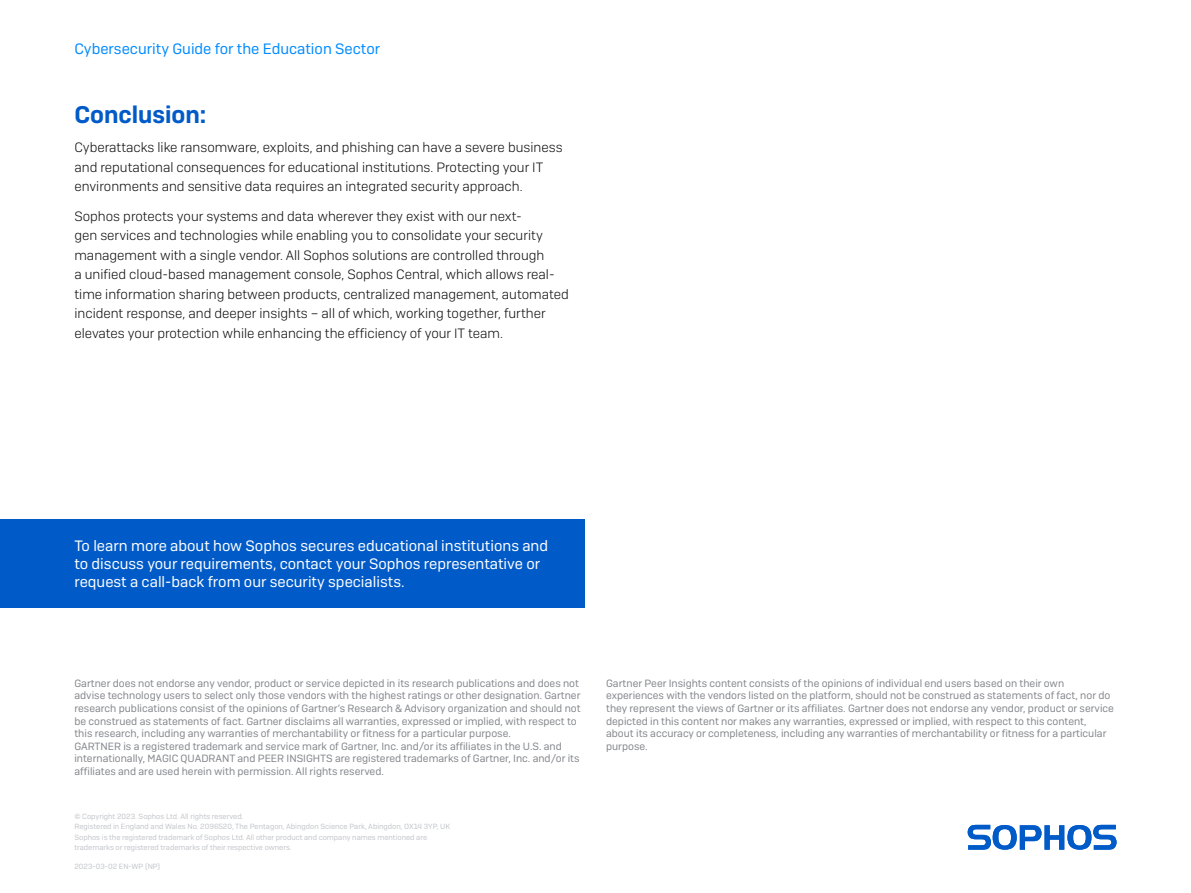
<style>
.page{position:relative;width:1191px;height:893px;background:#fff}
.page>*{position:absolute;margin:0;border:0;box-sizing:border-box;transform-origin:0 0}
.t1{font:600 24px "Sophos Sans";color:#005bc8}
.t2{font:15px/18px "Sophos Sans";color:#fff}
.t3{font:15px "Sophos Sans";color:#008bff}
.t4{font:300 13.5px/19.5px "Sophos Sans";color:#0d0d0e}
.t5{font:10.5px/12.6px "Sophos Sans";color:#83868b}
.t6{font:7.5px/10.5px "Sophos Sans";color:#c2c5ca}
</style>
<div class="page">
<svg style="left:967px;top:825px;width:149px;height:25px"></svg>
<div style="left:0;top:519px;width:585px;height:89px;background:#005bc8"></div>
<h2 class="t3" style="left:74px;top:40px;width:307px">Cybersecurity Guide for the Education Sector</h2>
<h1 class="t1" style="left:74px;top:100px;width:133px">Conclusion:</h1>
<p class="t4" style="left:74px;top:138px;width:490px">Cyberattacks like ransomware, exploits, and phishing can have a severe business and reputational consequences for educational institutions. Protecting your IT environments and sensitive data requires an integrated security approach.</p>
<p class="t4" style="left:74px;top:206px;width:496px">Sophos protects your systems and data wherever they exist with our next-<br>gen services and technologies while enabling you to consolidate your security management with a single vendor. All Sophos solutions are controlled through<br>a unified cloud-based management console, Sophos Central, which allows real&shy;time information sharing between products, centralized management, automated incident response, and deeper insights – all of which, working together, further elevates your protection while enhancing the efficiency of your IT team.</p>
<h2 class="t2" style="left:74px;top:537px;width:475px">To learn more about how Sophos secures educational institutions and to discuss your requirements, contact your Sophos representative or request a call-back from our security specialists.</h2>
<p class="t5" style="left:74px;top:677px;width:507px">Gartner does not endorse any vendor, product or service depicted in its research publications and does not advise technology users to select only those vendors with the highest ratings or other designation. Gartner research publications consist of the opinions of Gartner’s Research &amp; Advisory organization and should not be construed as statements of fact. Gartner disclaims all warranties, expressed or implied, with respect to this research, including any warranties of merchantability or fitness for a particular purpose.<br>GARTNER is a registered trademark and service mark of Gartner, Inc. and/or its affiliates in the U.S. and internationally, MAGIC QUADRANT and PEER INSIGHTS are registered trademarks of Gartner, Inc. and/or its affiliates and are used herein with permission. All rights reserved.</p>
<p class="t5" style="left:606px;top:677px;width:509px">Gartner Peer Insights content consists of the opinions of individual end users based on their own experiences with the vendors listed on the platform, should not be construed as statements of fact, nor do they represent the views of Gartner or its affiliates. Gartner does not endorse any vendor, product or service depicted in this content nor makes any warranties, expressed or implied, with respect to this content, about its accuracy or completeness, including any warranties of merchantability or fitness for a particular purpose.</p>
<p class="t6" style="left:74px;top:811px;width:377px">© Copyright 2023. Sophos Ltd. All rights reserved.<br>Registered in England and Wales No. 2096520, The Pentagon, Abingdon Science Park, Abingdon, OX14 3YP, UK Sophos is the registered trademark of Sophos Ltd. All other product and company names mentioned are trademarks or registered trademarks of their respective owners.</p>
<p class="t6" style="left:74px;top:861px;width:87px">2023-03-02 EN-WP (NP)</p>
</div>
